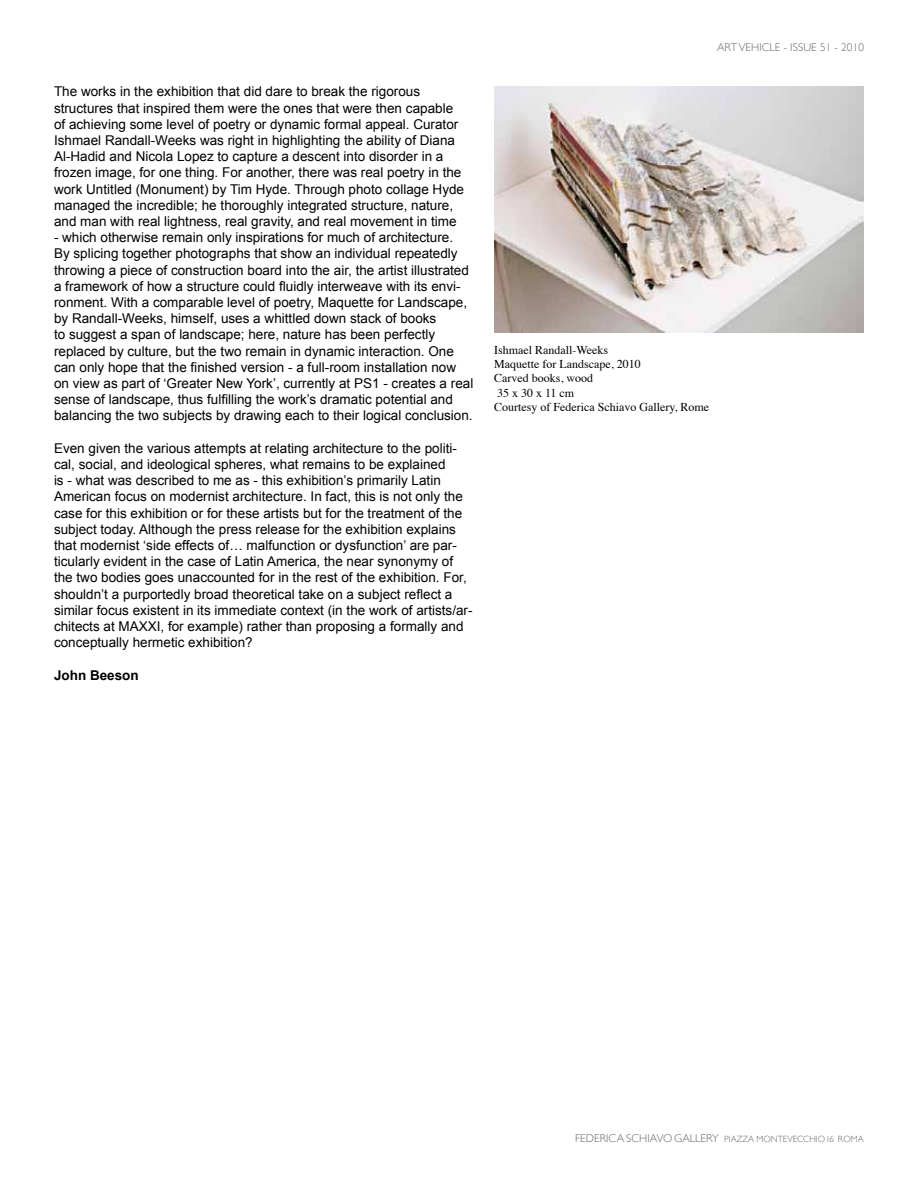
<style>
.page{position:relative;width:918px;height:1188px;background:#fff}
.page>*{position:absolute;margin:0;border:0;box-sizing:border-box;transform-origin:0 0}
.t1{font:13.5px/16.2px "Arial";color:#000}
.t2{font:700 13.5px "Arial";color:#000}
.t3{font:12px/14.4px "Times";color:#000}
.t4{font:300 11.25px "Gill Sans";letter-spacing:.005em;color:#656669}
.t5{font:300 9px "Gill Sans";color:#656669}
.s1{font-size:11.25px}
</style>
<div class="page">
<img style="left:494px;top:87px;width:370px;height:245px">
<p class="t1" style="left:54px;top:84px;width:412px">The works in the exhibition that did dare to break the rigorous structures that inspired them were the ones that were then capable of achieving some level of poetry or dynamic formal appeal. Curator Ishmael Randall-Weeks was right in highlighting the ability of Diana Al-Hadid and Nicola Lopez to capture a descent into disorder in a frozen image, for one thing. For another, there was real poetry in the work Untitled (Monument) by Tim Hyde. Through photo collage Hyde managed the incredible; he thoroughly integrated structure, nature, and man with real lightness, real gravity, and real movement in time</p>
<p class="t1" style="left:54px;top:230px;width:421px">- which otherwise remain only inspirations for much of architecture.<br>By splicing together photographs that show an individual repeatedly throwing a piece of construction board into the air, the artist illustrated a framework of how a structure could fluidly interweave with its envi&shy;ronment. With a comparable level of poetry, Maquette for Landscape, by Randall-Weeks, himself, uses a whittled down stack of books<br>to suggest a span of landscape; here, nature has been perfectly replaced by culture, but the two remain in dynamic interaction. One can only hope that the finished version - a full-room installation now on view as part of ‘Greater New York’, currently at PS1 - creates a real sense of landscape, thus fulfilling the work’s dramatic potential and balancing the two subjects by drawing each to their logical conclusion.</p>
<p class="t1" style="left:54px;top:440px;width:420px">Even given the various attempts at relating architecture to the politi&shy;cal, social, and ideological spheres, what remains to be explained<br>is - what was described to me as - this exhibition’s primarily Latin American focus on modernist architecture. In fact, this is not only the case for this exhibition or for these artists but for the treatment of the subject today. Although the press release for the exhibition explains that modernist ‘side effects of… malfunction or dysfunction’ are par&shy;ticularly evident in the case of Latin America, the near synonymy of the two bodies goes unaccounted for in the rest of the exhibition. For, shouldn’t a purportedly broad theoretical take on a subject reflect a similar focus existent in its immediate context (in the work of artists/ar&shy;chitects at MAXXI, for example) rather than proposing a formally and conceptually hermetic exhibition?</p>
<p class="t2" style="left:54px;top:666px;width:86px">John Beeson</p>
<p class="t4" style="left:717px;top:41px;width:148px">ART VEHICLE - ISSUE 51 - 2010</p>
<p class="t3" style="left:494px;top:341px;width:217px">Ishmael Randall-Weeks<br>Maquette for Landscape, 2010<br>Carved books, wood<br>35 x 30 x 11 cm<br>Courtesy of Federica Schiavo Gallery, Rome</p>
<p class="t5" style="left:575px;top:1134px;width:290px"><span class="s1">FEDERICA SCHIAVO GALLERY</span> PIAZZA MONTEVECCHIO 16 ROMA</p>
</div>
